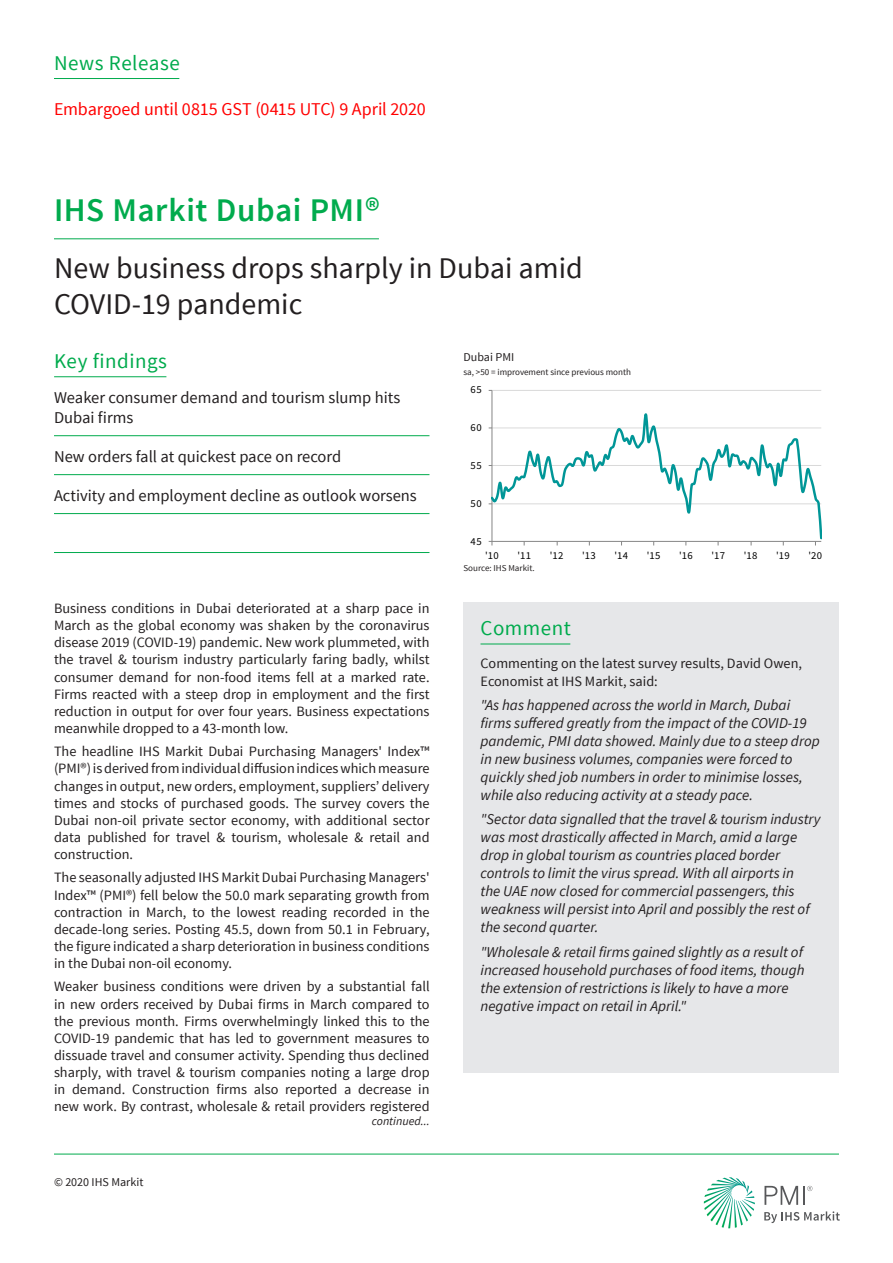
<style>
.page{position:relative;width:893px;height:1263px;background:#fff}
.page>*{position:absolute;margin:0;border:0;box-sizing:border-box;transform-origin:0 0}
.t1{font:600 33px "Source Sans Pro";letter-spacing:.015em;color:#00ab4d}
.t2{font:30px/36px "Source Sans Pro";color:#231f20}
.Section_header{font:21px "Source Sans Pro";letter-spacing:.025em;color:#00ab4d}
.t3{font:18px "Source Sans Pro";letter-spacing:-.005em;color:#f00}
.Key_findings{font:16.5px/19.8px "Source Sans Pro";color:#231f20}
.Comment{font:italic 15px/18px "Source Sans Pro";color:#231f20}
.Body_copy_2{font:14.25px/17.1px "Source Sans Pro";color:#231f20;text-align:justify}
.Body_copy{font:14.25px/17.1px "Source Sans Pro";color:#231f20}
.Chart_title{font:12px "Source Sans Pro";color:#231f20}
.Chart_title-2{font:italic 12px "Source Sans Pro";color:#231f20}
.t4{font:10.65px "Source Sans Pro";letter-spacing:.04em;color:#000}
.Axis_title{font:9px "Source Sans Pro";color:#231f20}
</style>
<div class="page">
<svg style="left:704px;top:1177px;width:51px;height:51px"></svg>
<svg style="left:764px;top:1211px;width:76px;height:12px"></svg>
<svg style="left:764px;top:1186px;width:48px;height:19px"></svg>
<hr style="left:54px;top:1154px;width:785px;height:1px;background:#00ab4d">
<hr style="left:492px;top:390px;width:329px;height:1px;background:#d9d9d9">
<hr style="left:492px;top:390px;width:1px;height:151px;background:#868686">
<svg style="left:489px;top:413px;width:333px;height:132px"></svg>
<hr style="left:54px;top:376px;width:112px;height:1px;background:#00ab4d">
<hr style="left:54px;top:78px;width:125px;height:1px;background:#00ab4d">
<hr style="left:54px;top:238px;width:325px;height:1px;background:#00ab4d">
<hr style="left:54px;top:435px;width:375px;height:1px;background:#00ab4d">
<hr style="left:54px;top:474px;width:375px;height:1px;background:#00ab4d">
<hr style="left:54px;top:513px;width:375px;height:1px;background:#00ab4d">
<hr style="left:54px;top:552px;width:375px;height:1px;background:#00ab4d">
<div style="left:463px;top:602px;width:376px;height:56px;background:#e6e7e9"></div>
<hr style="left:480px;top:644px;width:90px;height:1px;background:#00ab4d">
<div style="left:463px;top:658px;width:376px;height:414px;background:#e6e7e9"></div>
<p class="Section_header" style="left:54px;top:50px;width:127px">News Release</p>
<p class="t3" style="left:54px;top:98px;width:373px">Embargoed until 0815 GST (0415 UTC) 9 April 2020</p>
<p class="t1" style="left:54px;top:190px;width:327px">IHS Markit Dubai PMI®</p>
<p class="t2" style="left:54px;top:250px;width:530px">New business drops sharply in Dubai amid<br>COVID-19 pandemic</p>
<p class="Section_header" style="left:54px;top:348px;width:114px">Key findings</p>
<p class="Chart_title" style="left:463px;top:350px;width:52px">Dubai PMI</p>
<p class="Axis_title" style="left:463px;top:366px;width:169px">sa, &gt;50 = improvement since previous month</p>
<p class="Key_findings" style="left:54px;top:388px;width:348px">Weaker consumer demand and tourism slump hits<br>Dubai firms</p>
<p class="Key_findings" style="left:54px;top:446px;width:289px">New orders fall at quickest pace on record</p>
<p class="Key_findings" style="left:54px;top:485px;width:364px">Activity and employment decline as outlook worsens</p>
<p class="Body_copy_2" style="left:54px;top:600px;width:377px">Business conditions in Dubai deteriorated at a sharp pace in March as the global economy was shaken by the coronavirus disease 2019 (COVID-19) pandemic. New work plummeted, with the travel &amp; tourism industry particularly faring badly, whilst consumer demand for non-food items fell at a marked rate.<br>Firms reacted with a steep drop in employment and the first reduction in output for over four years. Business expectations meanwhile dropped to a 43-month low.</p>
<p class="Body_copy_2" style="left:54px;top:743px;width:377px">The headline IHS Markit Dubai Purchasing Managers' Index™ (PMI®) is derived from individual diffusion indices which measure changes in output, new orders, employment, suppliers’ delivery times and stocks of purchased goods. The survey covers the Dubai non-oil private sector economy, with additional sector data published for travel &amp; tourism, wholesale &amp; retail and construction.</p>
<p class="Body_copy_2" style="left:54px;top:869px;width:377px">The seasonally adjusted IHS Markit Dubai Purchasing Managers' Index™ (PMI®) fell below the 50.0 mark separating growth from contraction in March, to the lowest reading recorded in the decade-long series. Posting 45.5, down from 50.1 in February, the figure indicated a sharp deterioration in business conditions in the Dubai non-oil economy.</p>
<p class="Body_copy_2" style="left:54px;top:978px;width:377px">Weaker business conditions were driven by a substantial fall in new orders received by Dubai firms in March compared to the previous month. Firms overwhelmingly linked this to the COVID-19 pandemic that has led to government measures to dissuade travel and consumer activity. Spending thus declined sharply, with travel &amp; tourism companies noting a large drop in demand. Construction firms also reported a decrease in new work. By contrast, wholesale &amp; retail providers registered</p>
<p class="Chart_title-2" style="left:372px;top:1113px;width:59px">continued...</p>
<p class="Chart_title" style="left:54px;top:1175px;width:91px">© 2020 IHS Markit</p>
<p class="t4" style="left:471px;top:383px;width:13px">65</p>
<p class="t4" style="left:471px;top:421px;width:13px">60</p>
<p class="t4" style="left:471px;top:459px;width:13px">55</p>
<p class="t4" style="left:471px;top:497px;width:13px">50</p>
<p class="t4" style="left:471px;top:535px;width:13px">45</p>
<p class="t4" style="left:485px;top:549px;width:15px">'10</p>
<p class="t4" style="left:518px;top:549px;width:15px">'11</p>
<p class="t4" style="left:550px;top:549px;width:15px">'12</p>
<p class="t4" style="left:582px;top:549px;width:15px">'13</p>
<p class="t4" style="left:615px;top:549px;width:15px">'14</p>
<p class="t4" style="left:647px;top:549px;width:15px">'15</p>
<p class="t4" style="left:679px;top:549px;width:15px">'16</p>
<p class="t4" style="left:712px;top:549px;width:15px">'17</p>
<p class="t4" style="left:744px;top:549px;width:15px">'18</p>
<p class="t4" style="left:776px;top:549px;width:15px">'19</p>
<p class="t4" style="left:809px;top:549px;width:15px">'20</p>
<p class="Axis_title" style="left:463px;top:562px;width:73px">Source: IHS Markit.</p>
<p class="Section_header" style="left:480px;top:615px;width:92px">Comment</p>
<p class="Body_copy" style="left:480px;top:655px;width:323px">Commenting on the latest survey results, David Owen,<br>Economist at IHS Markit, said:</p>
<p class="Comment" style="left:480px;top:696px;width:341px">"As has happened across the world in March, Dubai firms suffered greatly from the impact of the COVID-19 pandemic, PMI data showed. Mainly due to a steep drop in new business volumes, companies were forced to quickly shed job numbers in order to minimise losses, while also reducing activity at a steady pace.</p>
<p class="Comment" style="left:480px;top:810px;width:342px">"Sector data signalled that the travel &amp; tourism industry was most drastically affected in March, amid a large drop in global tourism as countries placed border controls to limit the virus spread. With all airports in<br>the UAE now closed for commercial passengers, this weakness will persist into April and possibly the rest of the second quarter.</p>
<p class="Comment" style="left:480px;top:943px;width:325px">"Wholesale &amp; retail firms gained slightly as a result of increased household purchases of food items, though the extension of restrictions is likely to have a more negative impact on retail in April."</p>
</div>
